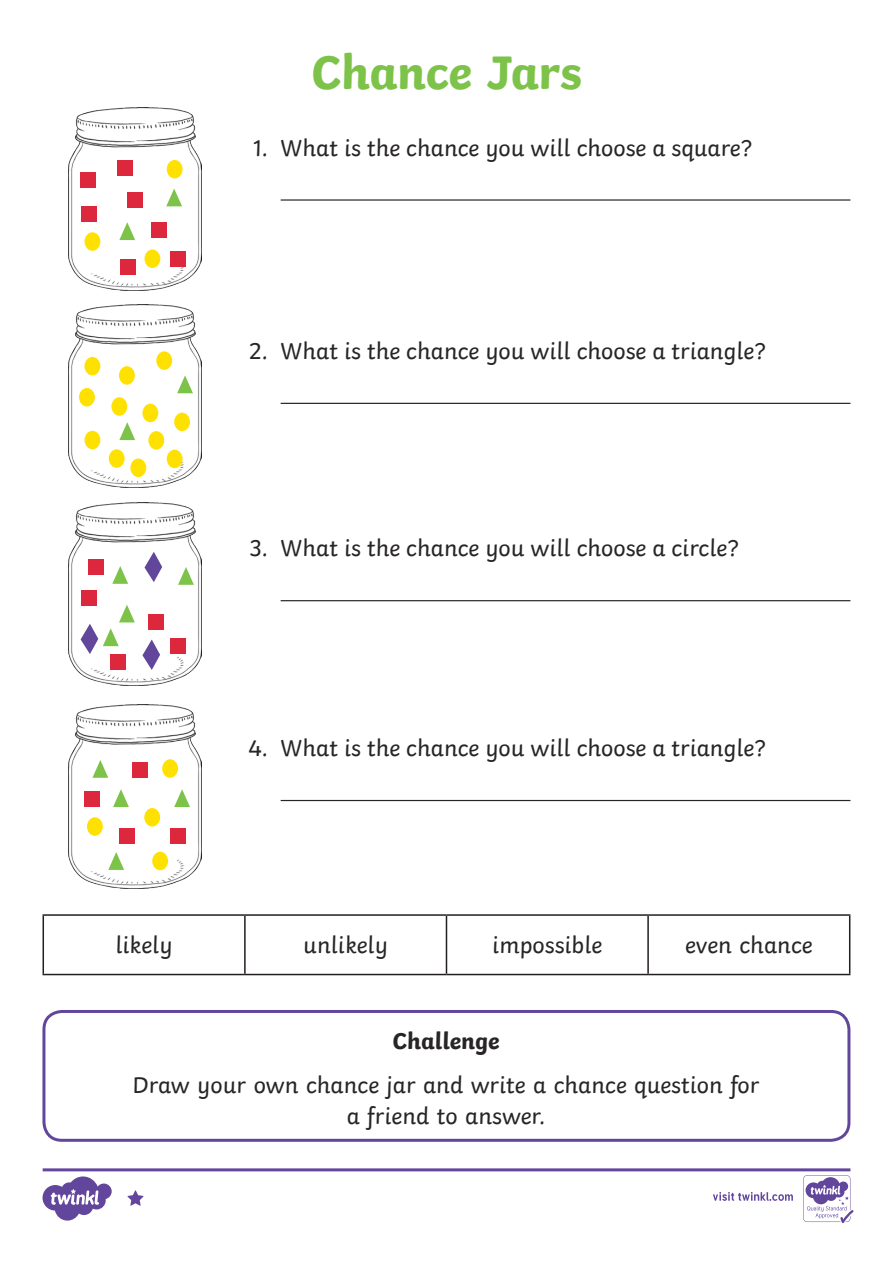
<style>
.page{position:relative;width:893px;height:1263px;background:#fff}
.page>*{position:absolute;margin:0;border:0;box-sizing:border-box;transform-origin:0 0}
.Heading_1{font:700 49.5px "Twinkl";letter-spacing:-.01em;color:#7dc34a}
.KS1_Body_Copy{font:24px/31.5px "Twinkl";color:#282526;text-align:center}
.KS1_Body_Copy-2{font:700 24px "Twinkl";color:#282526}
</style>
<div class="page">
<img style="left:69px;top:107px;width:133px;height:183px">
<img style="left:69px;top:304px;width:133px;height:183px">
<img style="left:69px;top:502px;width:133px;height:183px">
<img style="left:69px;top:705px;width:133px;height:183px">
<hr style="left:281px;top:199px;width:569px;height:2px;background:#282526">
<hr style="left:281px;top:403px;width:569px;height:1px;background:#282526">
<hr style="left:281px;top:600px;width:569px;height:1px;background:#282526">
<hr style="left:281px;top:800px;width:569px;height:1px;background:#282526">
<div style="left:80px;top:172px;width:16px;height:16px;background:#dd273c"></div>
<div style="left:117px;top:160px;width:16px;height:16px;background:#dd273c"></div>
<svg style="left:119px;top:422px;width:16px;height:18px"></svg>
<svg style="left:177px;top:375px;width:16px;height:18px"></svg>
<svg style="left:112px;top:566px;width:16px;height:18px"></svg>
<div style="left:89px;top:559px;width:15px;height:16px;background:#dd273c"></div>
<div style="left:84px;top:357px;width:16px;height:18px;background:#ffe101;border-radius:50%"></div>
<div style="left:119px;top:366px;width:16px;height:19px;background:#ffe101;border-radius:50%"></div>
<div style="left:144px;top:808px;width:16px;height:18px;background:#ffe101;border-radius:50%"></div>
<div style="left:87px;top:817px;width:16px;height:19px;background:#ffe101;border-radius:50%"></div>
<div style="left:152px;top:852px;width:16px;height:18px;background:#ffe101;border-radius:50%"></div>
<svg style="left:92px;top:760px;width:16px;height:18px"></svg>
<svg style="left:174px;top:789px;width:16px;height:18px"></svg>
<svg style="left:144px;top:552px;width:18px;height:30px"></svg>
<div style="left:81px;top:206px;width:15px;height:16px;background:#dd273c"></div>
<div style="left:127px;top:192px;width:16px;height:16px;background:#dd273c"></div>
<div style="left:151px;top:222px;width:16px;height:16px;background:#dd273c"></div>
<div style="left:170px;top:251px;width:16px;height:16px;background:#dd273c"></div>
<div style="left:120px;top:259px;width:16px;height:16px;background:#dd273c"></div>
<div style="left:84px;top:232px;width:16px;height:19px;background:#ffe101;border-radius:50%"></div>
<div style="left:144px;top:249px;width:16px;height:19px;background:#ffe101;border-radius:50%"></div>
<div style="left:167px;top:160px;width:16px;height:18px;background:#ffe101;border-radius:50%"></div>
<svg style="left:166px;top:189px;width:16px;height:17px"></svg>
<svg style="left:119px;top:222px;width:16px;height:18px"></svg>
<div style="left:156px;top:351px;width:16px;height:19px;background:#ffe101;border-radius:50%"></div>
<div style="left:79px;top:388px;width:16px;height:18px;background:#ffe101;border-radius:50%"></div>
<div style="left:111px;top:397px;width:16px;height:19px;background:#ffe101;border-radius:50%"></div>
<div style="left:142px;top:404px;width:16px;height:18px;background:#ffe101;border-radius:50%"></div>
<div style="left:174px;top:413px;width:16px;height:18px;background:#ffe101;border-radius:50%"></div>
<div style="left:84px;top:431px;width:16px;height:18px;background:#ffe101;border-radius:50%"></div>
<div style="left:109px;top:449px;width:16px;height:19px;background:#ffe101;border-radius:50%"></div>
<div style="left:130px;top:459px;width:16px;height:18px;background:#ffe101;border-radius:50%"></div>
<div style="left:148px;top:431px;width:16px;height:19px;background:#ffe101;border-radius:50%"></div>
<div style="left:167px;top:450px;width:16px;height:18px;background:#ffe101;border-radius:50%"></div>
<div style="left:81px;top:590px;width:15px;height:16px;background:#dd273c"></div>
<div style="left:110px;top:654px;width:16px;height:16px;background:#dd273c"></div>
<div style="left:170px;top:638px;width:16px;height:16px;background:#dd273c"></div>
<div style="left:148px;top:614px;width:16px;height:16px;background:#dd273c"></div>
<svg style="left:178px;top:567px;width:16px;height:18px"></svg>
<svg style="left:81px;top:605px;width:54px;height:49px"></svg>
<svg style="left:142px;top:639px;width:18px;height:31px"></svg>
<div style="left:162px;top:759px;width:16px;height:19px;background:#ffe101;border-radius:50%"></div>
<svg style="left:113px;top:789px;width:16px;height:18px"></svg>
<svg style="left:108px;top:852px;width:16px;height:18px"></svg>
<div style="left:133px;top:762px;width:15px;height:16px;background:#dd273c"></div>
<div style="left:84px;top:791px;width:16px;height:16px;background:#dd273c"></div>
<div style="left:119px;top:828px;width:16px;height:16px;background:#dd273c"></div>
<div style="left:170px;top:828px;width:16px;height:16px;background:#dd273c"></div>
<div style="left:42px;top:1010px;width:808px;height:132px;border:3px solid #62469c;border-radius:18px"></div>
<hr style="left:43px;top:914px;width:202px;height:2px;background:#231f20">
<hr style="left:43px;top:916px;width:1px;height:58px;background:#231f20">
<hr style="left:245px;top:914px;width:201px;height:2px;background:#231f20">
<hr style="left:244px;top:916px;width:2px;height:58px;background:#231f20">
<hr style="left:446px;top:914px;width:202px;height:2px;background:#231f20">
<hr style="left:446px;top:916px;width:1px;height:58px;background:#231f20">
<hr style="left:648px;top:914px;width:202px;height:2px;background:#231f20">
<hr style="left:647px;top:916px;width:2px;height:58px;background:#231f20">
<hr style="left:849px;top:916px;width:1px;height:58px;background:#231f20">
<hr style="left:43px;top:974px;width:202px;height:1px;background:#231f20">
<hr style="left:245px;top:974px;width:201px;height:1px;background:#231f20">
<hr style="left:446px;top:974px;width:202px;height:1px;background:#231f20">
<hr style="left:648px;top:974px;width:202px;height:1px;background:#231f20">
<svg style="left:43px;top:1168px;width:810px;height:55px"></svg>
<p class="Heading_1" style="left:311px;top:32px;width:272px">Chance Jars</p>
<p class="KS1_Body_Copy" style="left:253px;top:130px;width:501px">1. What is the chance you will choose a square?</p>
<p class="KS1_Body_Copy" style="left:249px;top:333px;width:518px">2. What is the chance you will choose a triangle?</p>
<p class="KS1_Body_Copy" style="left:250px;top:530px;width:491px">3. What is the chance you will choose a circle?</p>
<p class="KS1_Body_Copy" style="left:249px;top:730px;width:519px">4. What is the chance you will choose a triangle?</p>
<p class="KS1_Body_Copy" style="left:115px;top:927px;width:59px">likely</p>
<p class="KS1_Body_Copy" style="left:303px;top:927px;width:86px">unlikely</p>
<p class="KS1_Body_Copy" style="left:492px;top:927px;width:112px">impossible</p>
<p class="KS1_Body_Copy" style="left:685px;top:927px;width:129px">even chance</p>
<p class="KS1_Body_Copy-2" style="left:392px;top:1021px;width:109px">Challenge</p>
<p class="KS1_Body_Copy" style="left:132px;top:1067px;width:629px">Draw your own chance jar and write a chance question for a friend to answer.</p>
</div>
